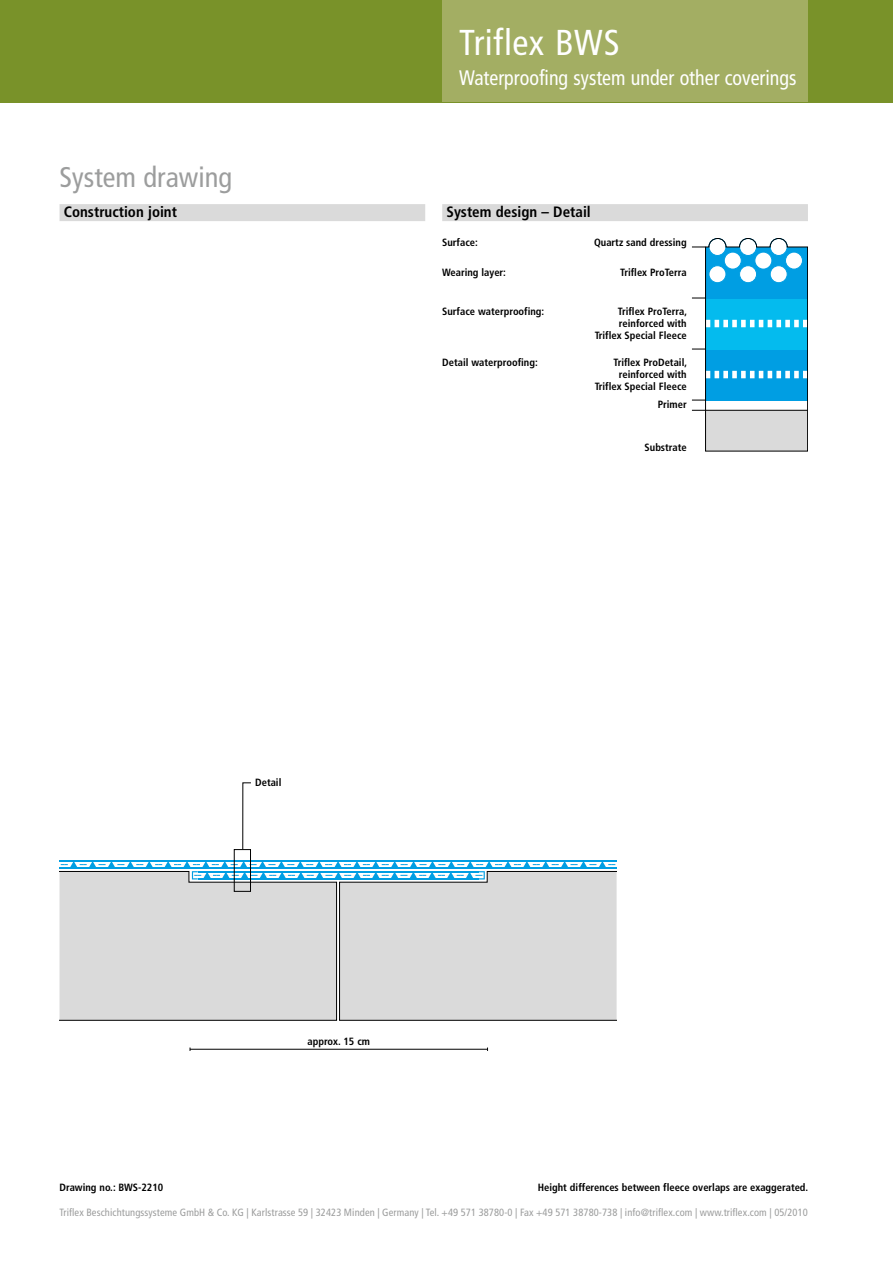
<style>
.page{position:relative;width:893px;height:1263px;background:#fff}
.page>*{position:absolute;margin:0;border:0;box-sizing:border-box;transform-origin:0 0}
.t1{font:condensed 36px "Frutiger LT";letter-spacing:.01em;color:#fff}
.t2{font:condensed 28.5px "Frutiger LT";color:#9c9d9d}
.t3{font:condensed 21px "Frutiger LT";color:#fff;scale:.95 1}
.t4{font:700 condensed 15px "Frutiger LT";color:#000}
.t5{font:700 condensed 10.5px/12px "Frutiger LT";color:#000;text-align:right}
.t6{font:condensed 10.5px "Frutiger LT";letter-spacing:.01em;color:#9c9d9d}
</style>
<div class="page">
<div style="left:0;top:0;width:893px;height:102px;background:#799229"></div>
<div style="left:442px;top:0;width:366px;height:102px;background:#a3ae63"></div>
<svg style="left:60px;top:860px;width:557px;height:160px;background:#ced6da"></svg>
<div style="left:60px;top:204px;width:365px;height:17px;background:#dadada"></div>
<hr style="left:190px;top:1049px;width:297px;height:1px;background:#000">
<div style="left:234px;top:849px;width:17px;height:43px;border:1px solid #000"></div>
<svg style="left:242px;top:782px;width:9px;height:68px"></svg>
<svg style="left:692px;top:238px;width:116px;height:213px"></svg>
<div style="left:442px;top:204px;width:366px;height:17px;background:#dadada"></div>
<h2 class="t2" style="left:60px;top:161px;width:174px">System drawing</h2>
<h3 class="t4" style="left:64px;top:203px;width:115px">Construction joint</h3>
<h1 class="t1" style="left:459px;top:22px;width:162px">Triflex BWS</h1>
<h3 class="t3" style="left:459px;top:66px;width:356px">Waterproofing system under other coverings</h3>
<h3 class="t4" style="left:446px;top:203px;width:146px">System design – Detail</h3>
<p class="t5" style="left:442px;top:236px;width:37px">Surface:</p>
<p class="t5" style="left:594px;top:236px;width:94px">Quartz sand dressing</p>
<p class="t5" style="left:442px;top:267px;width:65px">Wearing layer:</p>
<p class="t5" style="left:620px;top:267px;width:68px">Triflex ProTerra</p>
<p class="t5" style="left:442px;top:306px;width:104px">Surface waterproofing:</p>
<p class="t5" style="left:595px;top:306px;width:94px">Triflex ProTerra, reinforced with<br>Triflex Special Fleece</p>
<p class="t5" style="left:442px;top:357px;width:97px">Detail waterproofing:</p>
<p class="t5" style="left:595px;top:357px;width:94px">Triflex ProDetail, reinforced with<br>Triflex Special Fleece</p>
<p class="t5" style="left:658px;top:398px;width:30px">Primer</p>
<p class="t5" style="left:645px;top:441px;width:44px">Substrate</p>
<p class="t5" style="left:255px;top:776px;width:28px">Detail</p>
<p class="t5" style="left:60px;top:1181px;width:105px">Drawing no.: BWS-2210</p>
<p class="t5" style="left:307px;top:1036px;width:64px">approx. 15 cm</p>
<p class="t5" style="left:538px;top:1181px;width:272px">Height differences between fleece overlaps are exaggerated.</p>
<p class="t6" style="left:60px;top:1206px;width:750px">Triflex Beschichtungssysteme GmbH &amp; Co. KG | Karlstrasse 59 | 32423 Minden | Germany | Tel. +49 571 38780-0 | Fax +49 571 38780-738 | info@triflex.com | www.triflex.com | 05/2010</p>
</div>
